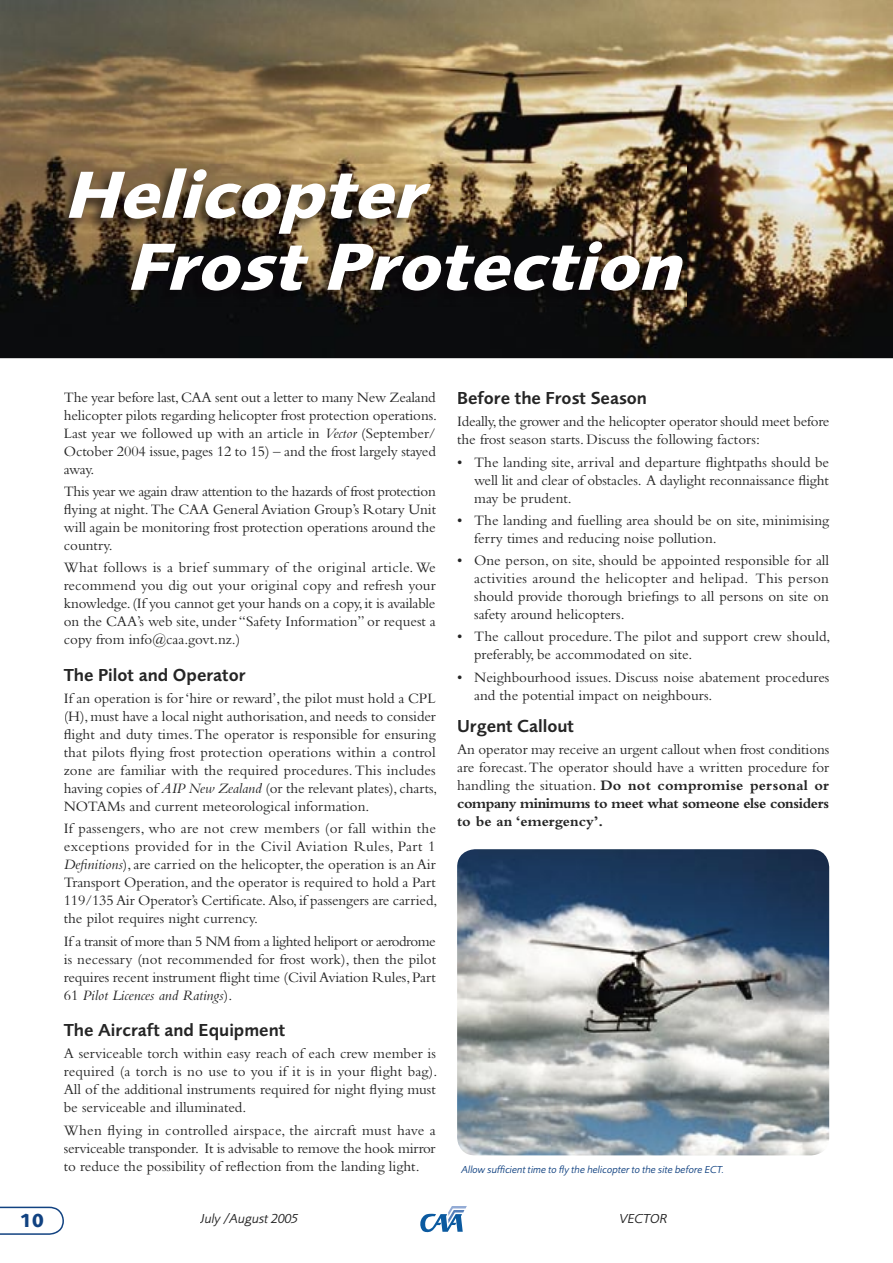
<style>
.page{position:relative;width:893px;height:1263px;background:#fff}
.page>*{position:absolute;margin:0;border:0;box-sizing:border-box;transform-origin:0 0}
.t1{font:italic 700 69px/72px "Foundry Sans";color:#fff;scale:1.05 1}
.t2{font:700 19.5px "Foundry Sans";color:#114281}
.t3{font:600 18px "Foundry Sans";color:#252525}
.t4{font:15px/18px "Bembo";color:#252525;text-align:justify}
.t5{font:italic 13.5px "Foundry Sans";color:#252525}
.t6{font:italic 10.5px "Foundry Sans";color:#114281}
.s1{font-style:italic}
.s2{font-weight:700}
</style>
<div class="page">
<svg style="left:0;top:1206px;width:64px;height:29px"></svg>
<svg style="left:420px;top:1206px;width:47px;height:26px"></svg>
<img style="left:0;top:0;width:893px;height:358px">
<img style="left:54px;top:165px;width:632px;height:142px">
<img style="left:457px;top:849px;width:372px;height:306px">
<h1 class="t1" style="left:126px;top:158px;width:550px;text-indent:-62px">Helicopter<br>FrostProtection</h1>
<p class="t4" style="left:64px;top:388px;width:375px">The year before last, CAA sent out a letter to many New Zealand helicopter pilots regarding helicopter frost protection operations.<br>Last year we followed up with an article in <span class="s1">Vector</span> (September/ October 2004 issue, pages 12 to 15) – and the frost largely stayed away.</p>
<p class="t4" style="left:64px;top:482px;width:374px">This year we again draw attention to the hazards of frost protection flying at night. The CAA General Aviation Group’s Rotary Unit will again be monitoring frost protection operations around the country.</p>
<p class="t4" style="left:64px;top:558px;width:374px">What follows is a brief summary of the original article. We recommend you dig out your original copy and refresh your knowledge. (If you cannot get your hands on a copy, it is available on the CAA’s web site, under “Safety Information” or request a copy from info@caa.govt.nz.)</p>
<p class="t3" style="left:64px;top:664px;width:183px">The Pilot and Operator</p>
<p class="t4" style="left:64px;top:689px;width:375px">If an operation is for ‘hire or reward’, the pilot must hold a CPL (H), must have a local night authorisation, and needs to consider flight and duty times. The operator is responsible for ensuring that pilots flying frost protection operations within a control zone are familiar with the required procedures. This includes having copies of <span class="s1">AIP New Zealand</span> (or the relevant plates), charts, NOTAMs and current meteorological information.</p>
<p class="t4" style="left:64px;top:819px;width:375px">If passengers, who are not crew members (or fall within the exceptions provided for in the Civil Aviation Rules, Part 1<br><span class="s1">Definitions</span>), are carried on the helicopter, the operation is an Air Transport Operation, and the operator is required to hold a Part 119/135 Air Operator’s Certificate. Also, if passengers are carried, the pilot requires night currency.</p>
<p class="t4" style="left:64px;top:931px;width:374px">If a transit of more than 5 NM from a lighted heliport or aerodrome is necessary (not recommended for frost work), then the pilot requires recent instrument flight time (Civil Aviation Rules, Part 61 <span class="s1">Pilot Licences and Ratings</span>).</p>
<p class="t3" style="left:64px;top:1019px;width:223px">The Aircraft and Equipment</p>
<p class="t4" style="left:64px;top:1044px;width:375px">A serviceable torch within easy reach of each crew member is required (a torch is no use to you if it is in your flight bag).<br>All of the additional instruments required for night flying must be serviceable and illuminated.</p>
<p class="t4" style="left:64px;top:1120px;width:374px">When flying in controlled airspace, the aircraft must have a serviceable transponder. It is advisable to remove the hook mirror to reduce the possibility of reflection from the landing light.</p>
<p class="t3" style="left:457px;top:388px;width:191px">Before the Frost Season</p>
<p class="t4" style="left:457px;top:412px;width:374px">Ideally, the grower and the helicopter operator should meet before the frost season starts. Discuss the following factors:</p>
<p class="t4" style="left:474px;top:453px;width:356px;text-indent:-17px">• The landing site, arrival and departure flightpaths should be well lit and clear of obstacles. A daylight reconnaissance flight may be prudent.</p>
<p class="t4" style="left:474px;top:511px;width:357px;text-indent:-17px">• The landing and fuelling area should be on site, minimising ferry times and reducing noise pollution.</p>
<p class="t4" style="left:474px;top:551px;width:357px;text-indent:-17px">• One person, on site, should be appointed responsible for all activities around the helicopter and helipad. This person should provide thorough briefings to all persons on site on safety around helicopters.</p>
<p class="t4" style="left:474px;top:627px;width:358px;text-indent:-17px">• The callout procedure. The pilot and support crew should, preferably, be accommodated on site.</p>
<p class="t4" style="left:474px;top:668px;width:357px;text-indent:-17px">• Neighbourhood issues. Discuss noise abatement procedures and the potential impact on neighbours.</p>
<p class="t3" style="left:457px;top:715px;width:118px">Urgent Callout</p>
<p class="t4" style="left:457px;top:740px;width:374px">An operator may receive an urgent callout when frost conditions are forecast. The operator should have a written procedure for handling the situation. <span class="s2">Do not compromise personal or company minimums to meet what someone else considers to be an ‘emergency’.</span></p>
<p class="t6" style="left:461px;top:1163px;width:265px">Allow sufficient time to fly the helicopter to the site before ECT.</p>
<h2 class="t2" style="left:20px;top:1209px;width:25px">10</h2>
<p class="t5" style="left:200px;top:1211px;width:99px">July /August 2005</p>
<p class="t5" style="left:619px;top:1211px;width:50px">VECTOR</p>
</div>
